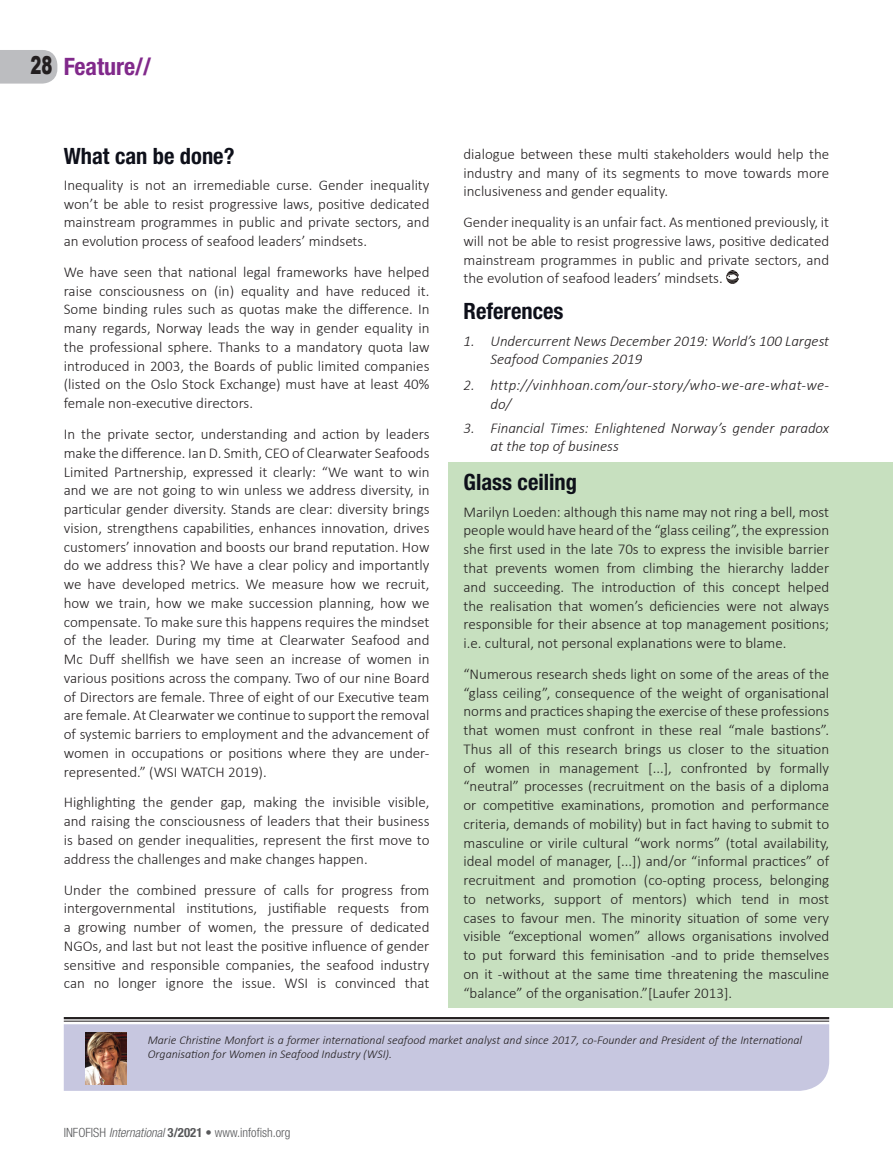
<style>
.page{position:relative;width:893px;height:1170px;background:#fff}
.page>*{position:absolute;margin:0;border:0;box-sizing:border-box;transform-origin:0 0}
.t1{font:700 condensed 24px "Helvetica Neue LT Pro";color:#81298b}
.Normal__Web{font:700 condensed 22.5px "Helvetica Neue LT Pro";color:#0e101a}
.t2{font:300 15px/18.8px "Calibri";color:#231f20;text-align:justify}
.t3{font:italic 300 15px/18.8px "Calibri";color:#231f20}
.t4{font:italic 300 15px/18.8px "Calibri";letter-spacing:.02em;color:#231f20}
.t5{font:300 condensed 12.75px "Helvetica Neue LT Pro";color:#57585a}
.t6{font:italic 300 12px/13.5px "Calibri";color:#231f20}
.s1{font-family:"Arial";font-weight:900;font-stretch:normal;font-size:24.75px;color:#231f20}
.s2{font-style:italic}
.s3{font-weight:700}
</style>
<div class="page">
<svg style="left:0;top:50px;width:57px;height:34px"></svg>
<div style="left:449px;top:461px;width:444px;height:546px;background:#c7e0bf"></div>
<div style="left:64px;top:1024px;width:765px;height:66px;background:#c7c7e0"></div>
<hr style="left:64px;top:1016px;width:765px;height:3px;background:#231f20">
<hr style="left:64px;top:1020px;width:765px;height:1px;background:#231f20">
<img style="left:85px;top:1032px;width:42px;height:52px">
<svg style="left:726px;top:270px;width:13px;height:13px"></svg>
<h1 class="t1" style="left:31px;top:52px;width:122px"><span class="s1">28</span> Feature//</h1>
<p class="Normal__Web" style="left:64px;top:142px;width:172px">What can be done?</p>
<p class="t2" style="left:64px;top:175px;width:367px">Inequality is not an irremediable curse. Gender inequality won’t be able to resist progressive laws, positive dedicated mainstream programmes in public and private sectors, and an evolution process of seafood leaders’ mindsets.</p>
<p class="t2" style="left:64px;top:262px;width:367px">We have seen that national legal frameworks have helped raise consciousness on (in) equality and have reduced it.<br>Some binding rules such as quotas make the difference. In many regards, Norway leads the way in gender equality in the professional sphere. Thanks to a mandatory quota law introduced in 2003, the Boards of public limited companies (listed on the Oslo Stock Exchange) must have at least 40% female non-executive directors.</p>
<p class="t2" style="left:64px;top:424px;width:367px">In the private sector, understanding and action by leaders make the difference. Ian D. Smith, CEO of Clearwater Seafoods Limited Partnership, expressed it clearly: “We want to win and we are not going to win unless we address diversity, in particular gender diversity. Stands are clear: diversity brings vision, strengthens capabilities, enhances innovation, drives customers’ innovation and boosts our brand reputation. How do we address this? We have a clear policy and importantly we have developed metrics. We measure how we recruit, how we train, how we make succession planning, how we compensate. To make sure this happens requires the mindset of the leader. During my time at Clearwater Seafood and Mc Duff shellfish we have seen an increase of women in various positions across the company. Two of our nine Board of Directors are female. Three of eight of our Executive team are female. At Clearwater we continue to support the removal of systemic barriers to employment and the advancement of women in occupations or positions where they are under&shy;represented.” (WSI WATCH 2019).</p>
<p class="t2" style="left:64px;top:792px;width:367px">Highlighting the gender gap, making the invisible visible, and raising the consciousness of leaders that their business is based on gender inequalities, represent the first move to address the challenges and make changes happen.</p>
<p class="t2" style="left:64px;top:879px;width:367px">Under the combined pressure of calls for progress from intergovernmental institutions, justifiable requests from a growing number of women, the pressure of dedicated NGOs, and last but not least the positive influence of gender sensitive and responsible companies, the seafood industry can no longer ignore the issue. WSI is convinced that</p>
<p class="t2" style="left:463px;top:144px;width:367px">dialogue between these multi stakeholders would help the industry and many of its segments to move towards more inclusiveness and gender equality.</p>
<p class="t2" style="left:463px;top:212px;width:367px">Gender inequality is an unfair fact. As mentioned previously, it will not be able to resist progressive laws, positive dedicated mainstream programmes in public and private sectors, and the evolution of seafood leaders’ mindsets.</p>
<p class="Normal__Web" style="left:463px;top:298px;width:101px">References</p>
<p class="t3" style="left:490px;top:331px;width:340px;text-indent:-27px">1. Undercurrent News December 2019: World’s 100 Largest<br>Seafood Companies 2019</p>
<p class="t4" style="left:490px;top:375px;width:340px;text-indent:-27px">2. http://vinhhoan.com/our-story/who-we-are-what-we&shy;do/</p>
<p class="t3" style="left:490px;top:418px;width:340px;text-indent:-27px">3. Financial Times: Enlightened Norway’s gender paradox at the top of business</p>
<p class="Normal__Web" style="left:463px;top:469px;width:115px">Glass ceiling</p>
<p class="t2" style="left:463px;top:501px;width:367px">Marilyn Loeden: although this name may not ring a bell, most people would have heard of the “glass ceiling”, the expression she first used in the late 70s to express the invisible barrier that prevents women from climbing the hierarchy ladder and succeeding. The introduction of this concept helped the realisation that women’s deficiencies were not always responsible for their absence at top management positions; i.e. cultural, not personal explanations were to blame.</p>
<p class="t2" style="left:463px;top:663px;width:367px">“Numerous research sheds light on some of the areas of the “glass ceiling”, consequence of the weight of organisational norms and practices shaping the exercise of these professions that women must confront in these real “male bastions”.<br>Thus all of this research brings us closer to the situation of women in management [...], confronted by formally “neutral” processes (recruitment on the basis of a diploma or competitive examinations, promotion and performance criteria, demands of mobility) but in fact having to submit to masculine or virile cultural “work norms” (total availability, ideal model of manager, [...]) and/or “informal practices” of recruitment and promotion (co-opting process, belonging to networks, support of mentors) which tend in most cases to favour men. The minority situation of some very visible “exceptional women” allows organisations involved to put forward this feminisation -and to pride themselves on it -without at the same time threatening the masculine “balance” of the organisation.”[Laufer 2013].</p>
<p class="t6" style="left:148px;top:1033px;width:656px">Marie Christine Monfort is a former international seafood market analyst and since 2017, co-Founder and President of the International<br>Organisation for Women in Seafood Industry (WSI).</p>
<p class="t5" style="left:64px;top:1125px;width:228px">INFOFISH <span class="s2">International</span> <span class="s3">3/2021</span> • www.infofish.org</p>
</div>
